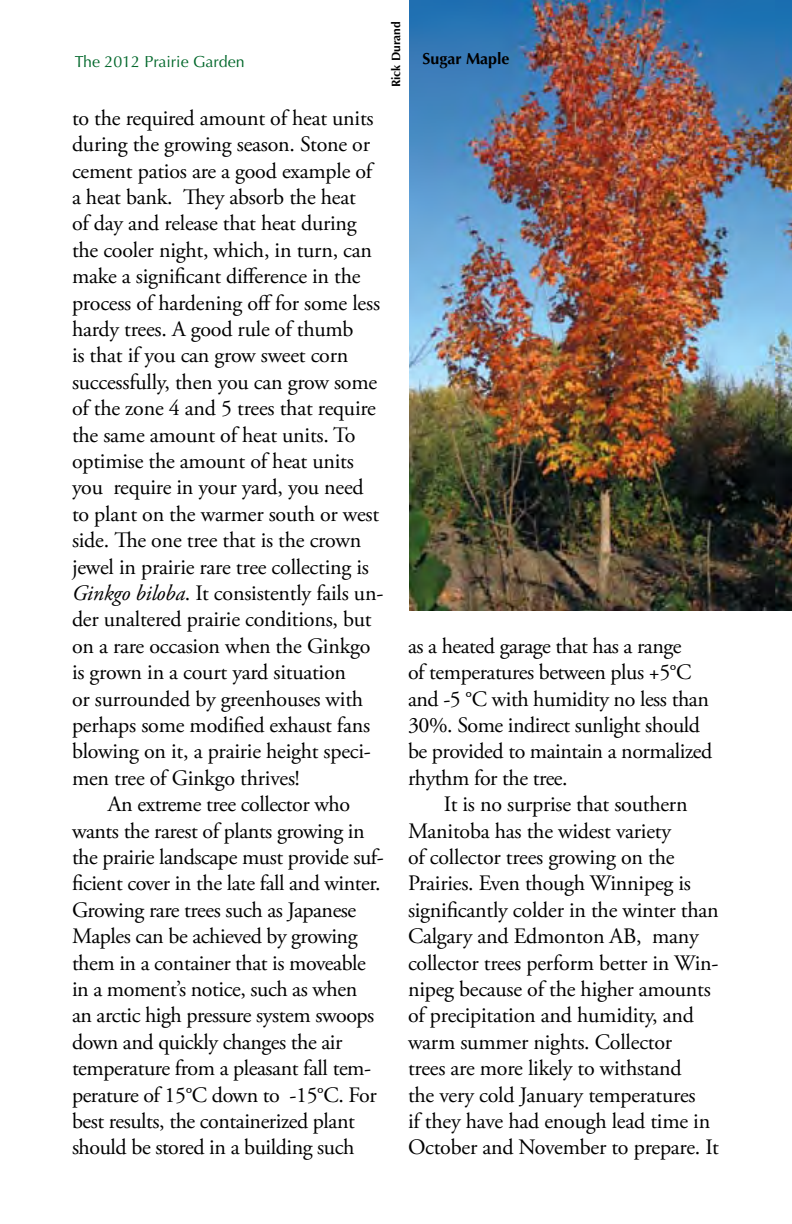
<style>
.page{position:relative;width:792px;height:1224px;background:#fff}
.page>*{position:absolute;margin:0;border:0;box-sizing:border-box;transform-origin:0 0}
.t1{font:22px/26.4px "Adobe Garamond Pro";letter-spacing:-.01em;color:#000}
.t2{font:16px "Optima";color:#00672a}
.t3{font:700 16px "Optima";color:#000}
.t4{font:700 12px "Optima";color:#000}
.s1{font-style:italic}
</style>
<div class="page">
<img style="left:409px;top:0;width:383px;height:611px">
<p class="t2" style="left:75px;top:52px;width:171px">The 2012 Prairie Garden</p>
<p class="t4" style="left:389px;top:87px;width:67px;rotate:-90deg">Rick Durand</p>
<p class="t3" style="left:422px;top:49px;width:89px">Sugar Maple</p>
<p class="t1" style="left:72px;top:105px;width:303px">to the required amount of heat units</p>
<p class="t1" style="left:72px;top:132px;width:300px">during the growing season. Stone or</p>
<p class="t1" style="left:72px;top:158px;width:304px">cement patios are a good example of</p>
<p class="t1" style="left:72px;top:185px;width:285px">a heat bank. They absorb the heat</p>
<p class="t1" style="left:72px;top:211px;width:287px">of day and release that heat during</p>
<p class="t1" style="left:72px;top:237px;width:302px">the cooler night, which, in turn, can</p>
<p class="t1" style="left:72px;top:264px;width:290px">make a significant difference in the</p>
<p class="t1" style="left:72px;top:290px;width:310px">process of hardening off for some less</p>
<p class="t1" style="left:72px;top:317px;width:283px">hardy trees. A good rule of thumb</p>
<p class="t1" style="left:72px;top:343px;width:278px">is that if you can grow sweet corn</p>
<p class="t1" style="left:72px;top:369px;width:307px">successfully, then you can grow some</p>
<p class="t1" style="left:72px;top:396px;width:306px">of the zone 4 and 5 trees that require</p>
<p class="t1" style="left:72px;top:422px;width:285px">the same amount of heat units. To</p>
<p class="t1" style="left:72px;top:449px;width:283px">optimise the amount of heat units</p>
<p class="t1" style="left:72px;top:475px;width:293px">you require in your yard, you need</p>
<p class="t1" style="left:72px;top:501px;width:309px">to plant on the warmer south or west</p>
<p class="t1" style="left:72px;top:528px;width:291px">side. The one tree that is the crown</p>
<p class="t1" style="left:72px;top:554px;width:298px">jewel in prairie rare tree collecting is</p>
<p class="t1" style="left:72px;top:581px;width:313px"><span class="s1">Ginkgo biloba</span>. It consistently fails un-</p>
<p class="t1" style="left:72px;top:607px;width:301px">der unaltered prairie conditions, but</p>
<p class="t1" style="left:72px;top:633px;width:300px">on a rare occasion when the Ginkgo</p>
<p class="t1" style="left:72px;top:660px;width:276px">is grown in a court yard situation</p>
<p class="t1" style="left:72px;top:686px;width:293px">or surrounded by greenhouses with</p>
<p class="t1" style="left:72px;top:713px;width:300px">perhaps some modified exhaust fans</p>
<p class="t1" style="left:72px;top:739px;width:301px">blowing on it, a prairie height speci-</p>
<p class="t1" style="left:72px;top:765px;width:229px">men tree of Ginkgo thrives!</p>
<p class="t1" style="left:108px;top:792px;width:244px">An extreme tree collector who</p>
<p class="t1" style="left:72px;top:818px;width:294px">wants the rarest of plants growing in</p>
<p class="t1" style="left:72px;top:845px;width:313px">the prairie landscape must provide suf-</p>
<p class="t1" style="left:72px;top:871px;width:310px">ficient cover in the late fall and winter.</p>
<p class="t1" style="left:72px;top:897px;width:286px">Growing rare trees such as Japanese</p>
<p class="t1" style="left:72px;top:924px;width:287px">Maples can be achieved by growing</p>
<p class="t1" style="left:72px;top:950px;width:295px">them in a container that is moveable</p>
<p class="t1" style="left:72px;top:977px;width:287px">in a moment’s notice, such as when</p>
<p class="t1" style="left:72px;top:1003px;width:304px">an arctic high pressure system swoops</p>
<p class="t1" style="left:72px;top:1029px;width:272px">down and quickly changes the air</p>
<p class="t1" style="left:72px;top:1056px;width:301px">temperature from a pleasant fall tem-</p>
<p class="t1" style="left:72px;top:1082px;width:306px">perature of 15°C down to -15°C. For</p>
<p class="t1" style="left:72px;top:1109px;width:284px">best results, the containerized plant</p>
<p class="t1" style="left:72px;top:1135px;width:284px">should be stored in a building such</p>
<p class="t1" style="left:408px;top:633px;width:306px">as a heated garage that has a range<br>of temperatures between plus +5°C and -5 °C with humidity no less than<br>30%. Some indirect sunlight should be provided to maintain a normalized rhythm for the tree.</p>
<p class="t1" style="left:408px;top:792px;width:312px;text-indent:36px">It is no surprise that southern Manitoba has the widest variety<br>of collector trees growing on the Prairies. Even though Winnipeg is significantly colder in the winter than Calgary and Edmonton AB , many collector trees perform better in Win&shy;nipeg because of the higher amounts of precipitation and humidity, and warm summer nights. Collector<br>trees are more likely to withstand<br>the very cold January temperatures<br>if they have had enough lead time in October and November to prepare. It</p>
</div>
